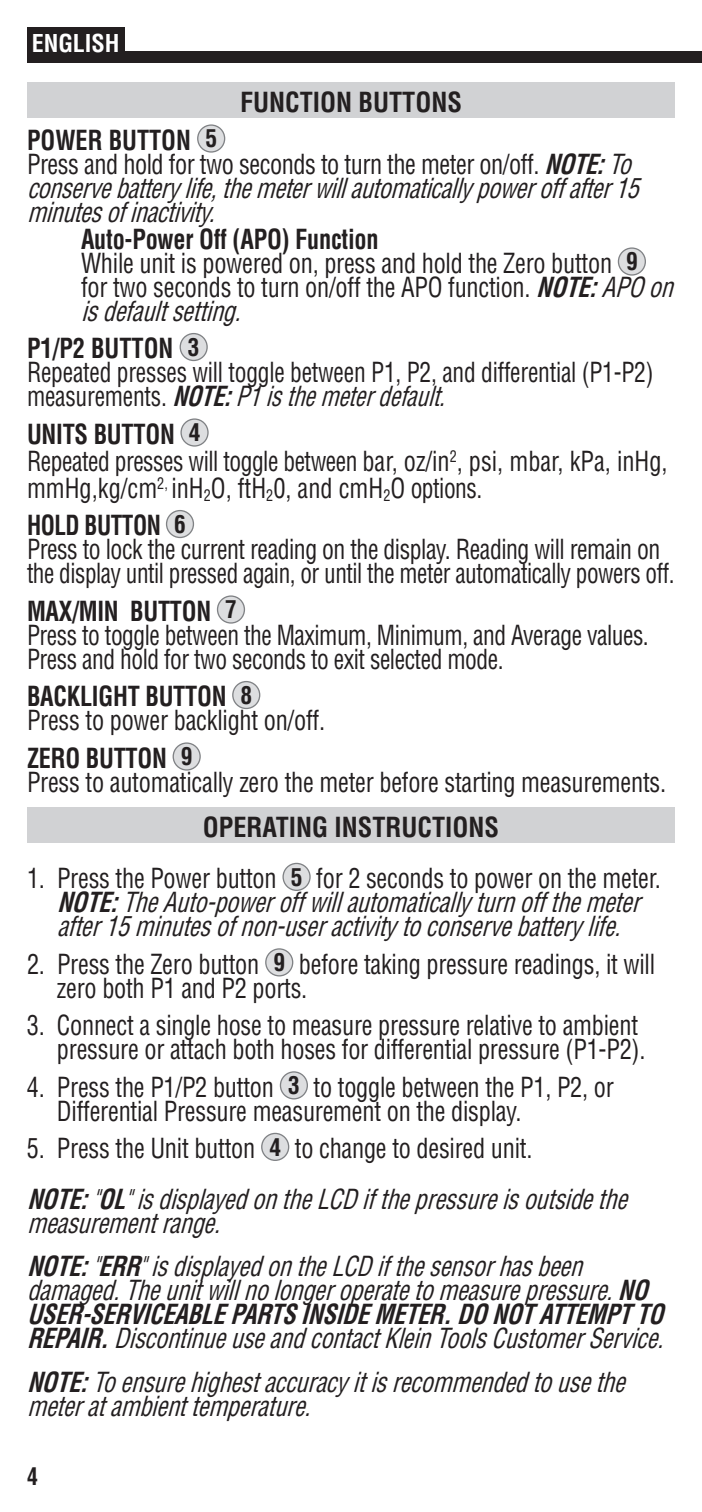
<style>
.page{position:relative;width:702px;height:1512px;background:#fff}
.page>*{position:absolute;margin:0;border:0;box-sizing:border-box;transform-origin:0 0}
.t1{font:italic condensed 27px/24px "Helvetica LT Std";color:#231f20;scale:.9 1}
.t2{font:condensed 27px/24px "Helvetica LT Std";letter-spacing:-.01em;color:#231f20;scale:.9 1}
.t3{font:condensed 27px/24px "Helvetica LT Std";letter-spacing:-.01em;color:#231f20;scale:.87 1}
.t4{font:condensed 27px/24px "Helvetica LT Std";letter-spacing:-.01em;color:#231f20;scale:.88 1}
.t5{font:700 condensed 27px "Helvetica LT Std";color:#231f20}
.t6{font:700 condensed 24px "Helvetica LT Std";letter-spacing:-.005em;color:#fff}
.t7{font:700 condensed 24px "Helvetica LT Std";color:#231f20;scale:.9 1}
.s1{font-weight:700;font-style:normal}
.s2{font-weight:700;font-style:normal;font-size:24px}
.s3{font-style:normal}
.s4{font-weight:700}
.s5{font-weight:700;font-size:24px}
.s6{font-weight:700;font-style:italic}
.s7{font-style:italic}
</style>
<div class="page">
<div style="left:27px;top:82px;width:648px;height:36px;background:#d1d2d4"></div>
<svg style="left:197px;top:124px;width:28px;height:29px"></svg>
<svg style="left:618px;top:247px;width:28px;height:29px"></svg>
<svg style="left:180px;top:333px;width:28px;height:28px"></svg>
<svg style="left:180px;top:418px;width:29px;height:29px"></svg>
<svg style="left:166px;top:510px;width:28px;height:28px"></svg>
<svg style="left:217px;top:595px;width:28px;height:29px"></svg>
<svg style="left:232px;top:681px;width:28px;height:28px"></svg>
<svg style="left:173px;top:742px;width:28px;height:29px"></svg>
<div style="left:27px;top:807px;width:648px;height:36px;background:#d1d2d4"></div>
<svg style="left:282px;top:863px;width:29px;height:28px"></svg>
<svg style="left:265px;top:948px;width:28px;height:29px"></svg>
<svg style="left:280px;top:1071px;width:28px;height:29px"></svg>
<svg style="left:261px;top:1133px;width:28px;height:28px"></svg>
<div style="left:27px;top:51px;width:675px;height:12px;background:#231f20"></div>
<div style="left:27px;top:27px;width:97px;height:33px;background:#231f20"></div>
<p class="t6" style="left:32px;top:28px;width:89px">ENGLISH</p>
<p class="t5" style="left:240px;top:85px;width:223px">FUNCTION BUTTONS</p>
<p class="t1" style="left:27px;top:128px;width:691px"><span class="s1">POWER BUTTON</span> <span class="s2">5<br></span><span class="s3">Press and hold for two seconds to turn the meter on/off.</span> <span class="s4">NOTE:</span>To conservebatterylife,themeterwillautomaticallypoweroffafter15 minutesofinactivity.</p>
<p class="t2" style="left:81px;top:227px;width:669px"><span class="s4">Auto-Power Off (APO) Function<br></span>While unit is powered on, press and hold the Zero button <span class="s5">9<br></span>for two seconds to turn on/off the APO function. <span class="s6">NOTE:</span><span class="s7">APOon isdefaultsetting.</span></p>
<p class="t3" style="left:27px;top:336px;width:722px"><span class="s4">P1/P2 BUTTON</span> <span class="s5">3<br></span>Repeated presses will toggle between P1, P2, and differential (P1-P2) m e a s u r e m e n t s . <span class="s6">NOTE:</span><span class="s7">P1isthemeterdefault.</span></p>
<p class="t3" style="left:27px;top:420px;width:738px;line-height:27px"><span class="s4">UNITS BUTTON</span> <span class="s5">4<br></span>Repeated presses will toggle between bar, oz/in<sup>2</sup>, psi, mbar, kPa, inHg, mmHg,kg/cm<sup>2,</sup> inH<sub>2</sub>O, ftH<sub>2</sub>0, and cmH<sub>2</sub>O options.</p>
<p class="t4" style="left:27px;top:513px;width:737px"><span class="s4">HOLD BUTTON</span> <span class="s5">6<br></span>Press to lock the current reading on the display. Reading will remain on the display until pressed again, or until the meter automatically powers off.</p>
<p class="t3" style="left:27px;top:599px;width:716px"><span class="s4">MAX/MIN BUTTON</span> <span class="s5">7<br></span>Press to toggle between the Maximum, Minimum, and Average values.<br>Press and hold for two seconds to exit selected mode.</p>
<p class="t2" style="left:27px;top:684px;width:333px"><span class="s4">BACKLIGHT BUTTON</span> <span class="s5">8<br></span>Press to power backlight on/off.</p>
<p class="t2" style="left:27px;top:746px;width:712px"><span class="s4">ZERO BUTTON</span> <span class="s5">9<br></span>Press to automatically zero the meter before starting measurements.</p>
<p class="t5" style="left:203px;top:810px;width:298px">OPERATING INSTRUCTIONS</p>
<p class="t1" style="left:57px;top:866px;width:673px;text-indent:-30px"><span class="s3">1. Press the Power button</span> <span class="s2">5</span> <span class="s3">for 2 seconds to power on the meter.<br></span><span class="s4">NOTE:</span>TheAuto-poweroffwillautomaticallyturnoffthemeter after15minutesofnon-useractivitytoconservebatterylife.</p>
<p class="t2" style="left:57px;top:952px;width:666px;text-indent:-30px">2. Press the Zero button <span class="s5">9</span> before taking pressure readings, it will zero both P1 and P2 ports.</p>
<p class="t2" style="left:27px;top:1013px;width:689px;text-align:right">3. Connect a single hose to measure pressure relative to ambient pressure or attach both hoses for differential pressure (P1-P2).</p>
<p class="t2" style="left:57px;top:1075px;width:620px;text-indent:-30px">4. Press the P1/P2 button <span class="s5">3</span> to toggle between the P1, P2, or<br>Differential Pressure measurement on the display.</p>
<p class="t1" style="left:27px;top:1123px;width:678px;line-height:51px"><span class="s3">5. Press the Unit button</span> <span class="s2">4</span> <span class="s3">to change to desired unit.<br></span><span class="s4">NOTE:</span>"<span class="s4">OL</span>"isdisplayedontheLCDifthepressureisoutsidethe</p>
<p class="t1" style="left:27px;top:1201px;width:628px;line-height:43.5px">measurementrange.<br><span class="s4">NOTE:</span>"<span class="s4">ERR</span>"isdisplayedontheLCDifthesensorhasbeen</p>
<p class="t1" style="left:27px;top:1278px;width:718px">damaged.Theunitwillnolongeroperatetomeasurepressure.<span class="s4">NO<br>USER-SERVICEABLEPARTSINSIDEMETER.DONOTATTEMPTTO<br>REPAIR.</span>DiscontinueuseandcontactKleinToolsCustomerService.</p>
<p class="t1" style="left:27px;top:1370px;width:676px"><span class="s4">NOTE:</span>Toensurehighestaccuracyitisrecommendedtousethe meteratambienttemperature.</p>
<p class="t7" style="left:27px;top:1461px;width:14px">4</p>
</div>
